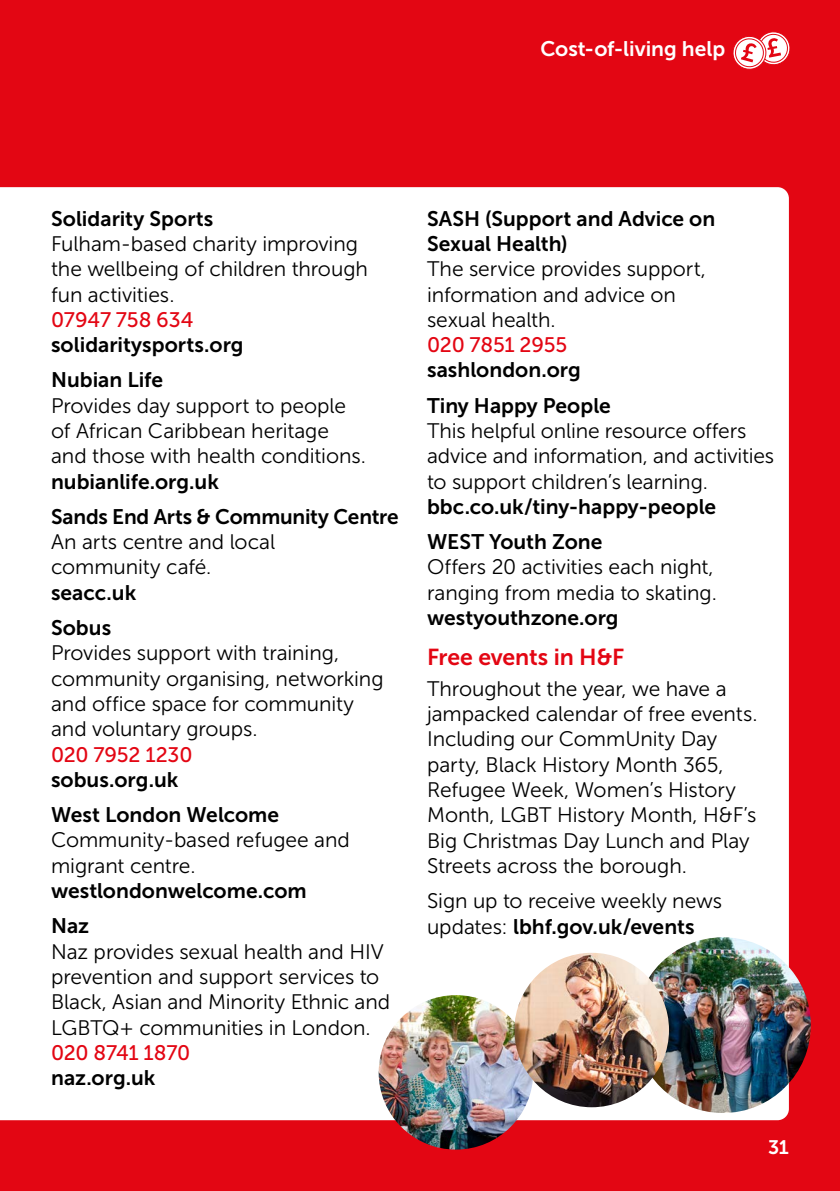
<style>
.page{position:relative;width:840px;height:1191px;background:#fff}
.page>*{position:absolute;margin:0;border:0;box-sizing:border-box;transform-origin:0 0}
.Crosshead_h3_M{font:23px "Museo Sans 700";letter-spacing:-.01em;color:#e30613}
.Body_text_M_p{font:21px/25.4px "Museo Sans 300";letter-spacing:-.005em;color:#000}
.COL_listing_name_M_h3{font:21px/25.4px "Museo Sans 700";color:#000}
.COL_listings_URLs_last_line_700_M_p{font:21px "Museo Sans 700";color:#000}
.COL_listings_URLs_first_line_500_M_p{font:21px "Museo Sans 500";letter-spacing:-.01em;color:#e30613}
.t1{font:21px "Museo Sans 700";color:#fff}
.t2{font:19.6px "Museo Sans 700";color:#fff}
.s1{font-family:"Museo Sans 700"}
</style>
<div class="page">
<div style="left:0;top:0;width:839px;height:1191px;background:#e30613"></div>
<svg style="left:733px;top:31px;width:57px;height:39px"></svg>
<div style="left:0;top:187px;width:788px;height:933px;background:#fff"></div>
<img style="left:378px;top:995px;width:155px;height:154px;border-radius:77px">
<img style="left:634px;top:937px;width:176px;height:176px;border-radius:88px">
<img style="left:514px;top:952px;width:154px;height:155px;border-radius:77px">
<p class="t1" style="left:540px;top:37px;width:186px">Cost-of-living help</p>
<h3 class="COL_listing_name_M_h3" style="left:51px;top:206px;width:164px">Solidarity Sports</h3>
<p class="Body_text_M_p" style="left:51px;top:231px;width:318px">Fulham-based charity improving the wellbeing of children through fun activities.</p>
<p class="COL_listings_URLs_first_line_500_M_p" style="left:51px;top:308px;width:144px">07947 758 634</p>
<p class="COL_listings_URLs_last_line_700_M_p" style="left:51px;top:333px;width:194px">solidaritysports.org</p>
<h3 class="COL_listing_name_M_h3" style="left:51px;top:367px;width:113px">Nubian Life</h3>
<p class="Body_text_M_p" style="left:51px;top:393px;width:316px">Provides day support to people of African Caribbean heritage and those with health conditions.</p>
<p class="COL_listings_URLs_last_line_700_M_p" style="left:51px;top:470px;width:169px">nubianlife.org.uk</p>
<h3 class="COL_listing_name_M_h3" style="left:51px;top:504px;width:349px">Sands End Arts &amp; Community Centre</h3>
<p class="Body_text_M_p" style="left:51px;top:529px;width:226px">An arts centre and local community café.</p>
<p class="COL_listings_URLs_last_line_700_M_p" style="left:51px;top:581px;width:87px">seacc.uk</p>
<h3 class="COL_listing_name_M_h3" style="left:51px;top:615px;width:62px">Sobus</h3>
<p class="Body_text_M_p" style="left:51px;top:640px;width:334px">Provides support with training, community organising, networking and office space for community and voluntary groups.</p>
<p class="COL_listings_URLs_first_line_500_M_p" style="left:51px;top:743px;width:143px">020 7952 1230</p>
<p class="COL_listings_URLs_last_line_700_M_p" style="left:51px;top:768px;width:129px">sobus.org.uk</p>
<h3 class="COL_listing_name_M_h3" style="left:51px;top:802px;width:229px">West London Welcome</h3>
<p class="Body_text_M_p" style="left:51px;top:827px;width:300px">Community-based refugee and migrant centre.</p>
<p class="COL_listings_URLs_last_line_700_M_p" style="left:51px;top:879px;width:257px">westlondonwelcome.com</p>
<h3 class="COL_listing_name_M_h3" style="left:51px;top:913px;width:40px">Naz</h3>
<p class="Body_text_M_p" style="left:51px;top:939px;width:340px">Naz provides sexual health and HIV prevention and support services to Black, Asian and Minority Ethnic and LGBTQ+ communities in London.</p>
<p class="COL_listings_URLs_first_line_500_M_p" style="left:51px;top:1041px;width:141px">020 8741 1870</p>
<p class="COL_listings_URLs_last_line_700_M_p" style="left:51px;top:1066px;width:106px">naz.org.uk</p>
<h3 class="COL_listing_name_M_h3" style="left:427px;top:206px;width:289px">SASH (Support and Advice on<br>Sexual Health)</h3>
<p class="Body_text_M_p" style="left:427px;top:256px;width:280px">The service provides support, information and advice on sexual health.</p>
<p class="COL_listings_URLs_first_line_500_M_p" style="left:427px;top:333px;width:142px">0 20 7851 2955</p>
<p class="COL_listings_URLs_last_line_700_M_p" style="left:427px;top:358px;width:155px">sashlondon.org</p>
<h3 class="COL_listing_name_M_h3" style="left:427px;top:393px;width:185px">Tiny Happy People</h3>
<p class="Body_text_M_p" style="left:427px;top:418px;width:348px">This helpful online resource offers advice and information, and activities to support children’s learning.</p>
<p class="COL_listing_name_M_h3" style="left:427px;top:494px;width:290px">bbc.co.uk/tiny-happy-people</p>
<h3 class="COL_listing_name_M_h3" style="left:427px;top:529px;width:177px">WEST Youth Zone</h3>
<p class="Body_text_M_p" style="left:427px;top:555px;width:291px">Offers 20 activities each night, ranging from media to skating.</p>
<p class="COL_listings_URLs_last_line_700_M_p" style="left:427px;top:606px;width:193px">westyouthzone.org</p>
<h3 class="Crosshead_h3_M" style="left:427px;top:644px;width:199px">Free events in H&amp;F</h3>
<p class="Body_text_M_p" style="left:427px;top:676px;width:332px">Throughout the year, we have a jampacked calendar of free events.<br>Including our CommUnity Day party, Black History Month 365,<br>Refugee Week, Women’s History<br>Month, LGBT History Month, H&amp;F’s<br>Big Christmas Day Lunch and Play<br>Streets across the borough.</p>
<p class="Body_text_M_p" style="left:427px;top:888px;width:296px">Sign up to receive weekly news updates: <span class="s1">lbhf.gov.uk/events</span></p>
<p class="t2" style="left:767px;top:1136px;width:22px">31</p>
</div>
